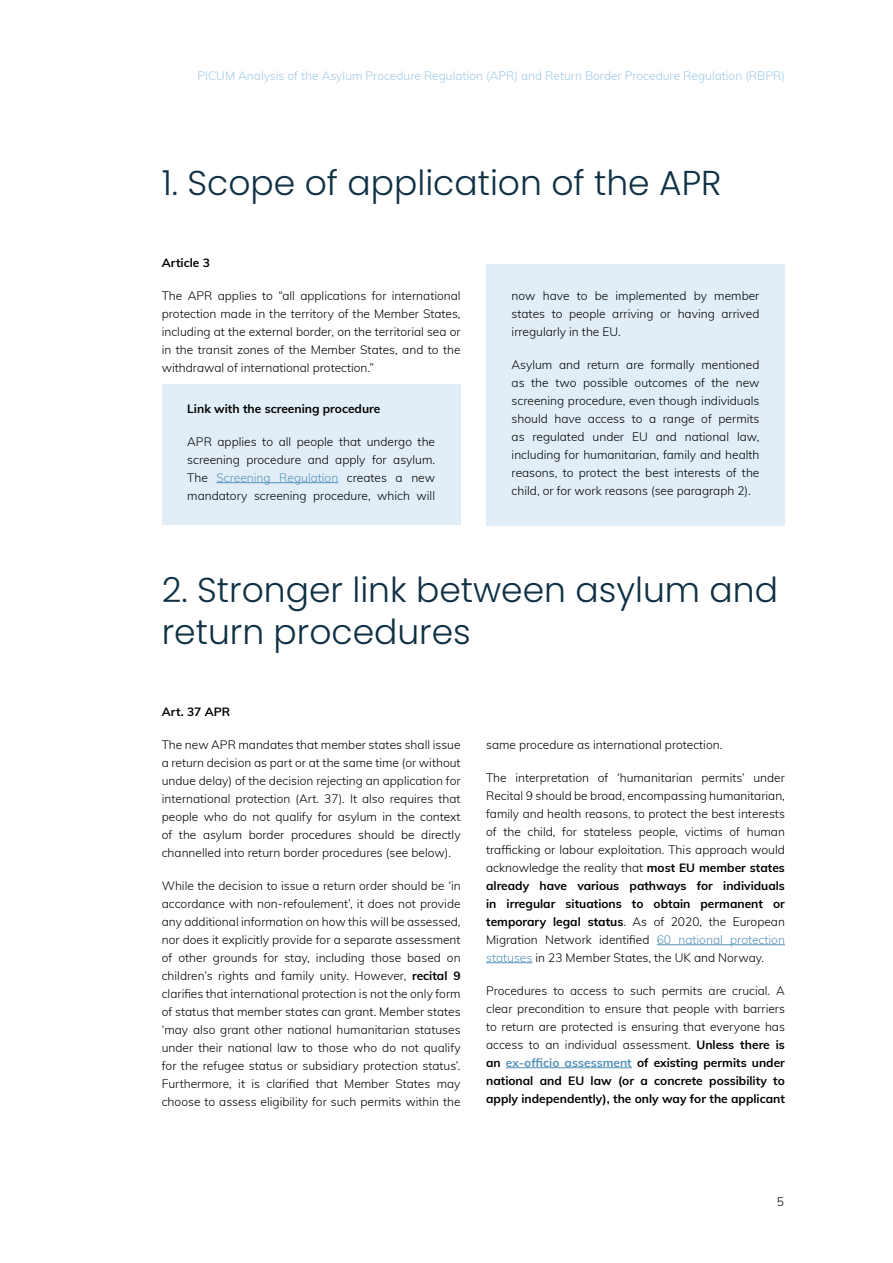
<style>
.page{position:relative;width:893px;height:1263px;background:#fff}
.page>*{position:absolute;margin:0;border:0;box-sizing:border-box;transform-origin:0 0}
.t1{font:300 34.5px/42px "Poppins";color:#0f3045}
.t2{font:300 12px/18px "Muli";color:#000;text-align:justify}
.t3{font:300 12px "Muli";color:#9ec9e5}
.t4{font:700 12px "Muli";color:#000}
.s1{color:#5693b8}
.s2{font-weight:700}
.s3{font-weight:700;color:#5693b8}
</style>
<div class="page">
<div style="left:486px;top:264px;width:299px;height:261px;background:#e2eef7"></div>
<div style="left:162px;top:385px;width:299px;height:140px;background:#e2eef7"></div>
<hr style="left:217px;top:482px;width:121px;height:1px;background:#5693b8">
<hr style="left:657px;top:944px;width:128px;height:1px;background:#5693b8">
<hr style="left:486px;top:962px;width:46px;height:1px;background:#5693b8">
<hr style="left:506px;top:1067px;width:126px;height:1px;background:#5693b8">
<p class="t3" style="left:197px;top:67px;width:589px">PICUM Analysis of the Asylum Procedure Regulation (APR) and Return Border Procedure Regulation (RBPR)</p>
<h1 class="t1" style="left:162px;top:162px;width:561px">1. Scope of application of the APR</h1>
<p class="t4" style="left:162px;top:254px;width:50px">Article 3</p>
<p class="t2" style="left:162px;top:286px;width:300px">The APR applies to “all applications for international protection made in the territory of the Member States, including at the external border, on the territorial sea or in the transit zones of the Member States, and to the withdrawal of international protection.”</p>
<p class="t4" style="left:187px;top:400px;width:195px">Link with the screening procedure</p>
<p class="t2" style="left:187px;top:432px;width:249px">APR applies to all people that undergo the screening procedure and apply for asylum.<br>The <span class="s1">Screening Regulation</span> creates a new mandatory screening procedure, which will</p>
<p class="t2" style="left:512px;top:286px;width:249px">now have to be implemented by member states to people arriving or having arrived irregularly in the EU.</p>
<p class="t2" style="left:512px;top:355px;width:249px">Asylum and return are formally mentioned as the two possible outcomes of the new screening procedure, even though individuals should have access to a range of permits as regulated under EU and national law, including for humanitarian, family and health reasons, to protect the best interests of the child, or for work reasons (see paragraph 2).</p>
<h1 class="t1" style="left:162px;top:569px;width:618px">2. Stronger link between asylum and return procedures</h1>
<p class="t4" style="left:162px;top:703px;width:70px">Art. 37 APR</p>
<p class="t2" style="left:162px;top:735px;width:300px">The new APR mandates that member states shall issue a return decision as part or at the same time (or without undue delay) of the decision rejecting an application for international protection (Art. 37). It also requires that people who do not qualify for asylum in the context of the asylum border procedures should be directly channelled into return border procedures (see below).</p>
<p class="t2" style="left:162px;top:876px;width:300px">While the decision to issue a return order should be ‘in accordance with non-refoulement’, it does not provide any additional information on how this will be assessed, nor does it explicitly provide for a separate assessment of other grounds for stay, including those based on children’s rights and family unity. However, <span class="s2">recital 9 </span>clarifies that international protection is not the only form of status that member states can grant. Member states ‘may also grant other national humanitarian statuses under their national law to those who do not qualify for the refugee status or subsidiary protection status’.<br>Furthermore, it is clarified that Member States may choose to assess eligibility for such permits within the</p>
<p class="t2" style="left:486px;top:735px;width:238px">same procedure as international protection.</p>
<p class="t2" style="left:486px;top:768px;width:300px">The interpretation of ‘humanitarian permits’ under Recital 9 should be broad, encompassing humanitarian, family and health reasons, to protect the best interests of the child, for stateless people, victims of human trafficking or labour exploitation. This approach would acknowledge the reality that <span class="s2">most EU member states already have various pathways for individuals in irregular situations to obtain permanent or temporary legal status</span>. As of 2020, the European Migration Network identified <span class="s1">60 national protection statuses</span> in 23 Member States, the UK and Norway.</p>
<p class="t2" style="left:486px;top:981px;width:300px">Procedures to access to such permits are crucial. A clear precondition to ensure that people with barriers to return are protected is ensuring that everyone has access to an individual assessment. <span class="s2">Unless there is an</span> <span class="s3">ex-officio assessment</span> <span class="s2">of existing permits under national and EU law (or a concrete possibility to apply independently), the only way for the applicant</span></p>
<p class="t2" style="left:777px;top:1192px;width:9px">5</p>
</div>
